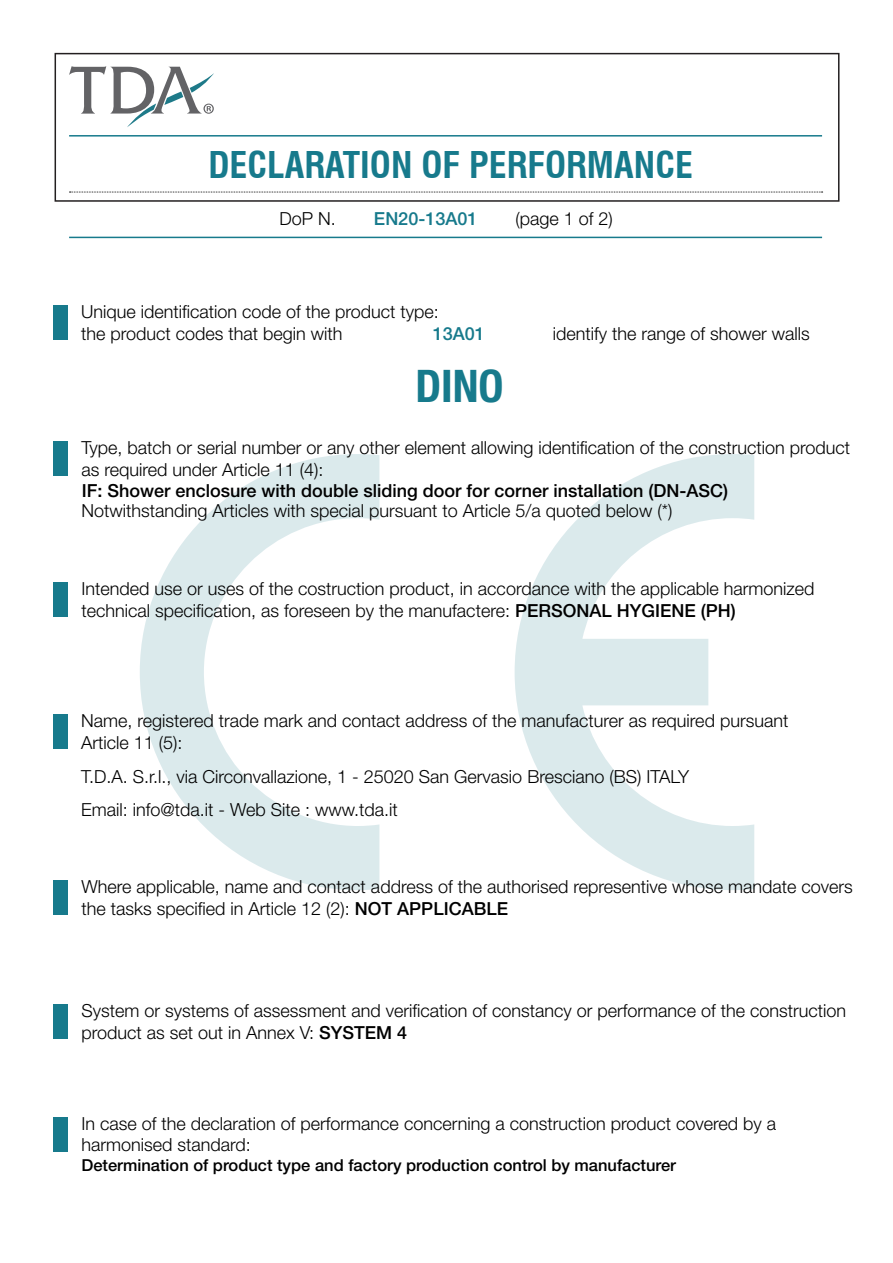
<style>
.page{position:relative;width:893px;height:1263px;background:#fff}
.page>*{position:absolute;margin:0;border:0;box-sizing:border-box;transform-origin:0 0}
.t1{font:700 condensed 45px "Helvetica Neue LT Pro";color:#177a8c}
.t2{font:700 condensed 36px "Swiss 721 BT";color:#177a8c}
.t3{font:300 18px/21.6px "Helvetica Neue LT Pro";color:#000}
.t4{font:500 18px "Helvetica Neue LT Pro";color:#000}
.t5{font:500 18px "Helvetica Neue LT Pro";color:#177a8c}
.t6{font:500 16.5px "Helvetica Neue LT Pro";color:#000}
.s1{font-weight:500}
</style>
<div class="page">
<svg style="left:140px;top:454px;width:239px;height:436px"></svg>
<svg style="left:515px;top:454px;width:239px;height:436px"></svg>
<div style="left:55px;top:53px;width:784px;height:149px;border:2px solid #231f20"></div>
<svg style="left:69px;top:66px;width:145px;height:61px"></svg>
<svg style="left:69px;top:192px;width:754px;height:1px"></svg>
<hr style="left:69px;top:135px;width:753px;height:2px;background:#177a8c">
<hr style="left:69px;top:237px;width:753px;height:1px;background:#177a8c">
<div style="left:54px;top:441px;width:14px;height:35px;background:#177a8c"></div>
<div style="left:54px;top:305px;width:14px;height:35px;background:#177a8c"></div>
<div style="left:54px;top:582px;width:14px;height:35px;background:#177a8c"></div>
<div style="left:53px;top:714px;width:15px;height:35px;background:#177a8c"></div>
<div style="left:54px;top:880px;width:14px;height:35px;background:#177a8c"></div>
<div style="left:54px;top:1004px;width:14px;height:35px;background:#177a8c"></div>
<div style="left:54px;top:1117px;width:14px;height:34px;background:#177a8c"></div>
<h2 class="t2" style="left:208px;top:143px;width:486px">DECLARATION OF PERFORMANCE</h2>
<p class="t3" style="left:279px;top:208px;width:58px">DoP N.</p>
<p class="t5" style="left:374px;top:208px;width:105px">EN20-13A01</p>
<p class="t3" style="left:515px;top:208px;width:99px">(page 1 of 2)</p>
<p class="t3" style="left:81px;top:301px;width:359px">Unique identification code of the product type:</p>
<p class="t3" style="left:81px;top:322px;width:263px">the product codes that begin with</p>
<p class="t3" style="left:553px;top:322px;width:259px">identify the range of shower walls</p>
<p class="t5" style="left:433px;top:323px;width:54px">13A01</p>
<h1 class="t1" style="left:415px;top:359px;width:90px">DINO</h1>
<p class="t3" style="left:82px;top:436px;width:770px">Type, batch or serial number or any other element allowing identification of the construction product as required under Article 11 (4):</p>
<p class="t3" style="left:82px;top:499px;width:592px">Notwithstanding Articles with special pursuant to Article 5/a quoted below (*)</p>
<p class="t4" style="left:82px;top:479px;width:648px">IF: Shower enclosure with double sliding door for corner installation (DN-ASC)</p>
<p class="t3" style="left:82px;top:577px;width:734px">Intended use or uses of the costruction product, in accordance with the applicable harmonized technical specification, as foreseen by the manufactere: <span class="s1">PERSONAL HYGIENE (PH)</span></p>
<p class="t3" style="left:81px;top:709px;width:709px">Name, registered trade mark and contact address of the manufacturer as required pursuant<br>Article 11 (5):</p>
<p class="t3" style="left:81px;top:759px;width:610px;line-height:33.6px">T.D.A. S.r.l., via Circonvallazione, 1 - 25020 San Gervasio Bresciano (BS) ITALY<br>Email: info@tda.it - Web Site : www.tda.it</p>
<p class="t3" style="left:82px;top:876px;width:773px">Where applicable, name and contact address of the authorised representive whose mandate covers the tasks specified in Article 12 (2): <span class="s1">NOT APPLICABLE</span></p>
<p class="t3" style="left:82px;top:1000px;width:766px">System or systems of assessment and verification of constancy or performance of the construction product as set out in Annex V: <span class="s1">SYSTEM 4</span></p>
<p class="t3" style="left:82px;top:1112px;width:696px">In case of the declaration of performance concerning a construction product covered by a harmonised standard:</p>
<p class="t6" style="left:82px;top:1155px;width:596px">Determination of product type and factory production control by manufacturer</p>
</div>
